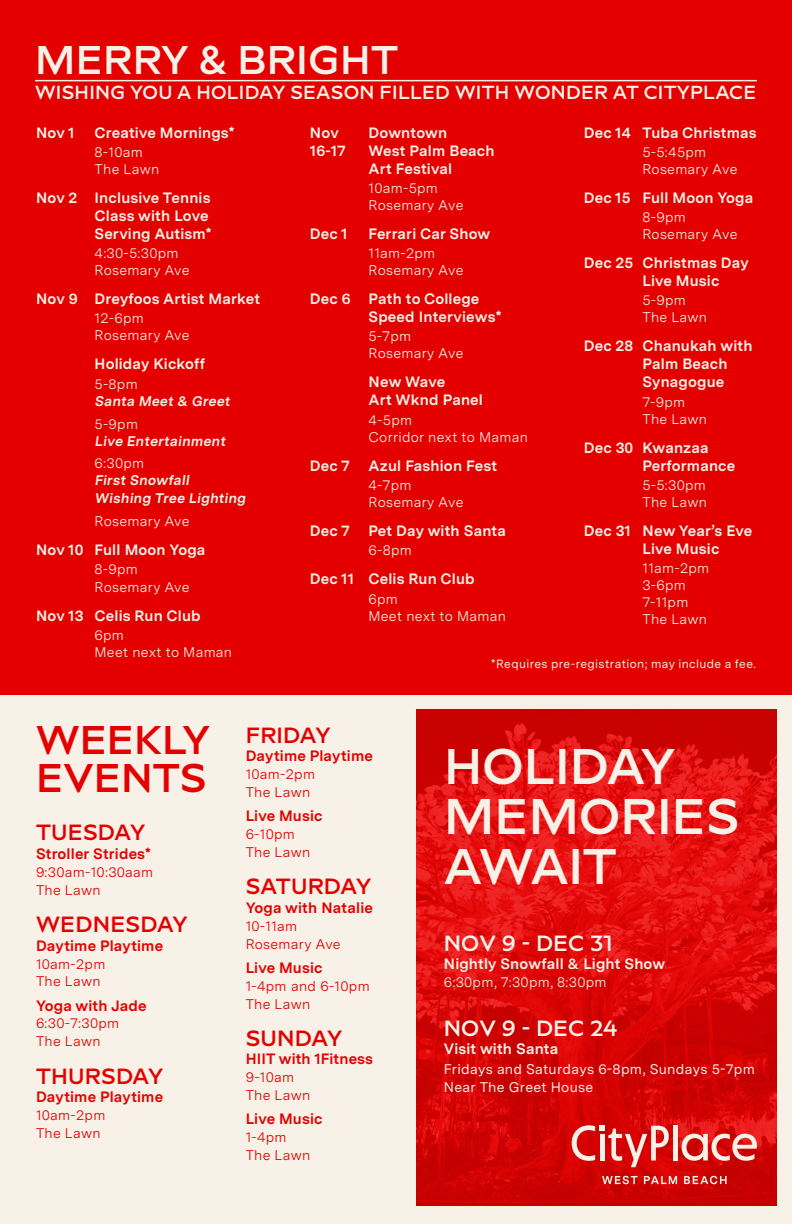
<style>
.page{position:relative;width:792px;height:1224px;background:#fff}
.page>*{position:absolute;margin:0;border:0;box-sizing:border-box;transform-origin:0 0}
.t1{font:600 50px/50px "Novera Modern";letter-spacing:.005em;color:#f7f1e7}
.t2{font:600 40px/38px "Novera Modern";color:#e50000}
.t3{font:600 40px "Novera Modern";letter-spacing:.01em;color:#f7f1e7}
.t4{font:600 22px "Novera Modern";letter-spacing:.01em;color:#e50000}
.t5{font:600 22px "Novera Modern";color:#f7f1e7}
.t6{font:600 18.8px "Novera Modern";letter-spacing:.015em;color:#f7f1e7}
.t7{font:700 15px/18px "Messina Sans";letter-spacing:.01em;color:#f7f1e7}
.t8{font:700 15px "Messina Sans";letter-spacing:.01em;color:#e50000}
.t9{font:14px/17px "Messina Sans";letter-spacing:.02em;color:#f7f1e7}
.t10{font:14px/17.8px "Messina Sans";letter-spacing:.02em;color:#e50000}
.t11{font:700 14px/18px "Messina Sans";color:#f7f1e7}
.t12{font:14px/17.8px "Messina Sans";letter-spacing:.02em;color:#f7f1e7}
.t13{font:12px "Messina Sans";letter-spacing:.03em;color:#f7f1e7}
</style>
<div class="page">
<div style="left:0;top:612px;width:792px;height:612px;background:#f7f1e7"></div>
<svg style="left:416px;top:709px;width:360px;height:496px;background:#da0a0a"></svg>
<div style="left:0;top:0;width:792px;height:694px;background:#e50000"></div>
<hr style="left:35px;top:80px;width:722px;height:1px;background:#f7f1e7">
<div style="left:673px;top:1125px;width:5px;height:36px;background:#f7f1e7"></div>
<svg style="left:682px;top:1134px;width:76px;height:27px"></svg>
<svg style="left:572px;top:1125px;width:97px;height:42px"></svg>
<svg style="left:602px;top:1176px;width:36px;height:8px"></svg>
<svg style="left:644px;top:1176px;width:33px;height:8px"></svg>
<svg style="left:684px;top:1176px;width:43px;height:8px"></svg>
<h2 class="t3" style="left:35px;top:34px;width:365px">MERRY &amp; BRIGHT</h2>
<p class="t6" style="left:35px;top:81px;width:723px">WISHING YOU A HOLIDAY SEASON FILLED WITH WONDER AT CITYPLACE</p>
<p class="t7" style="left:36px;top:123px;width:40px">Nov 1</p>
<p class="t7" style="left:95px;top:123px;width:141px">Creative Mornings*</p>
<p class="t9" style="left:95px;top:143px;width:66px">8-10am<br>The Lawn</p>
<p class="t7" style="left:95px;top:188px;width:119px;text-indent:-59px">Nov 2 Inclusive Tennis<br>Class with Love<br>Serving Autism*</p>
<p class="t9" style="left:95px;top:244px;width:96px">4:30-5:30pm<br>Rosemary Ave</p>
<p class="t7" style="left:36px;top:289px;width:226px">Nov 9 Dreyfoos Artist Market</p>
<p class="t9" style="left:95px;top:310px;width:96px">12-6pm<br>Rosemary Ave</p>
<p class="t7" style="left:95px;top:355px;width:112px">Holiday Kickoff</p>
<p class="t9" style="left:95px;top:375px;width:45px">5-8pm</p>
<p class="t11" style="left:95px;top:391px;width:140px">Santa Meet &amp; Greet</p>
<p class="t9" style="left:95px;top:415px;width:45px">5-9pm</p>
<p class="t11" style="left:95px;top:431px;width:135px">Live Entertainment</p>
<p class="t9" style="left:95px;top:455px;width:51px">6:30pm</p>
<p class="t11" style="left:95px;top:471px;width:155px">First Snowfall<br>Wishing Tree Lighting</p>
<p class="t9" style="left:95px;top:512px;width:96px">Rosemary Ave</p>
<p class="t7" style="left:36px;top:540px;width:171px">Nov 10 Full Moon Yoga</p>
<p class="t9" style="left:95px;top:561px;width:96px">8-9pm<br>Rosemary Ave</p>
<p class="t7" style="left:36px;top:606px;width:166px">Nov 13 Celis Run Club</p>
<p class="t9" style="left:95px;top:626px;width:139px">6pm<br>Meet next to Maman</p>
<p class="t7" style="left:584px;top:123px;width:174px">Dec 14 Tuba Christmas</p>
<p class="t9" style="left:643px;top:143px;width:96px">5-5:45pm<br>Rosemary Ave</p>
<p class="t7" style="left:584px;top:188px;width:171px">Dec 15 Full Moon Yoga</p>
<p class="t9" style="left:643px;top:208px;width:96px">8-9pm<br>Rosemary Ave</p>
<p class="t7" style="left:643px;top:253px;width:108px;text-indent:-59px">Dec 25 Christmas Day<br>Live Music</p>
<p class="t9" style="left:643px;top:292px;width:66px">5-9pm<br>The Lawn</p>
<p class="t7" style="left:643px;top:337px;width:112px;text-indent:-59px">Dec 28 Chanukah with<br>Palm Beach<br>Synagogue</p>
<p class="t9" style="left:643px;top:393px;width:66px">7-9pm<br>The Lawn</p>
<p class="t7" style="left:643px;top:438px;width:94px;text-indent:-59px">Dec 30 Kwanzaa<br>Performance</p>
<p class="t9" style="left:643px;top:476px;width:66px">5-5:30pm<br>The Lawn</p>
<p class="t7" style="left:643px;top:521px;width:111px;text-indent:-59px">Dec 31 New Year’s Eve<br>Live Music</p>
<p class="t9" style="left:643px;top:560px;width:68px">11am-2pm<br>3-6pm<br>7-11pm<br>The Lawn</p>
<p class="t13" style="left:491px;top:655px;width:266px">*Requires pre-registration; may include a fee.</p>
<p class="t7" style="left:310px;top:123px;width:37px">Nov<br>16-17</p>
<p class="t7" style="left:369px;top:123px;width:128px">Downtown<br>West Palm Beach<br>Art Festival</p>
<p class="t9" style="left:369px;top:179px;width:96px">10am-5pm<br>Rosemary Ave</p>
<p class="t7" style="left:310px;top:224px;width:39px">Dec 1</p>
<p class="t7" style="left:369px;top:224px;width:123px">Ferrari Car Show</p>
<p class="t9" style="left:369px;top:244px;width:96px">11am-2pm<br>Rosemary Ave</p>
<p class="t7" style="left:369px;top:289px;width:134px;text-indent:-59px">Dec 6 Path to College<br>Speed Interviews*</p>
<p class="t9" style="left:369px;top:328px;width:96px">5-7pm<br>Rosemary Ave</p>
<p class="t7" style="left:369px;top:373px;width:116px">New Wave<br>Art Wknd Panel</p>
<p class="t9" style="left:369px;top:411px;width:161px">4-5pm<br>Corridor next to Maman</p>
<p class="t7" style="left:310px;top:456px;width:41px">Dec 7</p>
<p class="t7" style="left:369px;top:456px;width:130px">Azul Fashion Fest</p>
<p class="t9" style="left:369px;top:476px;width:96px">4-7pm<br>Rosemary Ave</p>
<p class="t7" style="left:310px;top:521px;width:41px">Dec 7</p>
<p class="t7" style="left:369px;top:521px;width:139px">Pet Day with Santa</p>
<p class="t9" style="left:369px;top:542px;width:45px">6-8pm</p>
<p class="t7" style="left:310px;top:570px;width:166px">Dec 11 Celis Run Club</p>
<p class="t9" style="left:369px;top:590px;width:139px">6pm<br>Meet next to Maman</p>
<h2 class="t2" style="left:36px;top:720px;width:176px">WEEKLY<br>EVENTS</h2>
<h3 class="t4" style="left:36px;top:819px;width:111px">TUESDAY</h3>
<p class="t8" style="left:36px;top:843px;width:116px">Stroller Strides*</p>
<p class="t10" style="left:36px;top:863px;width:119px">9:30am-10:30aam<br>The Lawn</p>
<h3 class="t4" style="left:36px;top:910px;width:153px">WEDNESDAY</h3>
<p class="t8" style="left:36px;top:934px;width:129px">Daytime Playtime</p>
<p class="t10" style="left:36px;top:954px;width:71px">10am-2pm<br>The Lawn</p>
<p class="t8" style="left:36px;top:994px;width:112px">Yoga with Jade</p>
<p class="t10" style="left:36px;top:1014px;width:85px">6:30-7:30pm<br>The Lawn</p>
<h3 class="t4" style="left:36px;top:1062px;width:129px">THURSDAY</h3>
<p class="t8" style="left:36px;top:1086px;width:129px">Daytime Playtime</p>
<p class="t10" style="left:36px;top:1106px;width:71px">10am-2pm<br>The Lawn</p>
<h3 class="t4" style="left:246px;top:721px;width:86px">FRIDAY</h3>
<p class="t8" style="left:246px;top:745px;width:129px">Daytime Playtime</p>
<p class="t10" style="left:246px;top:765px;width:71px">10am-2pm<br>The Lawn</p>
<p class="t8" style="left:246px;top:805px;width:78px">Live Music</p>
<p class="t10" style="left:246px;top:825px;width:66px">6-10pm<br>The Lawn</p>
<h3 class="t4" style="left:246px;top:872px;width:127px">SATURDAY</h3>
<p class="t8" style="left:246px;top:897px;width:129px">Yoga with Natalie</p>
<p class="t10" style="left:246px;top:917px;width:96px">10-11am<br>Rosemary Ave</p>
<p class="t8" style="left:246px;top:956px;width:78px">Live Music</p>
<p class="t10" style="left:246px;top:976px;width:125px">1-4pm and 6-10pm<br>The Lawn</p>
<h3 class="t4" style="left:246px;top:1024px;width:98px">SUNDAY</h3>
<p class="t8" style="left:246px;top:1048px;width:129px">HIIT with 1Fitness</p>
<p class="t10" style="left:246px;top:1068px;width:66px">9-10am<br>The Lawn</p>
<p class="t8" style="left:246px;top:1108px;width:78px">Live Music</p>
<p class="t10" style="left:246px;top:1128px;width:66px">1-4pm<br>The Lawn</p>
<h1 class="t1" style="left:444px;top:740px;width:297px">HOLIDAY<br>MEMORIES<br>AWAIT</h1>
<h3 class="t5" style="left:444px;top:929px;width:170px">NOV 9 - DEC 31</h3>
<p class="t7" style="left:444px;top:954px;width:223px">Nightly Snowfall &amp; Light Show</p>
<p class="t9" style="left:444px;top:973px;width:164px">6:30pm, 7:30pm, 8:30pm</p>
<h3 class="t5" style="left:444px;top:1014px;width:175px">NOV 9 - DEC 24</h3>
<p class="t7" style="left:444px;top:1039px;width:116px">Visit with Santa</p>
<p class="t12" style="left:444px;top:1060px;width:313px">Fridays and Saturdays 6-8pm, Sundays 5-7pm<br>Near The Greet House</p>
</div>
